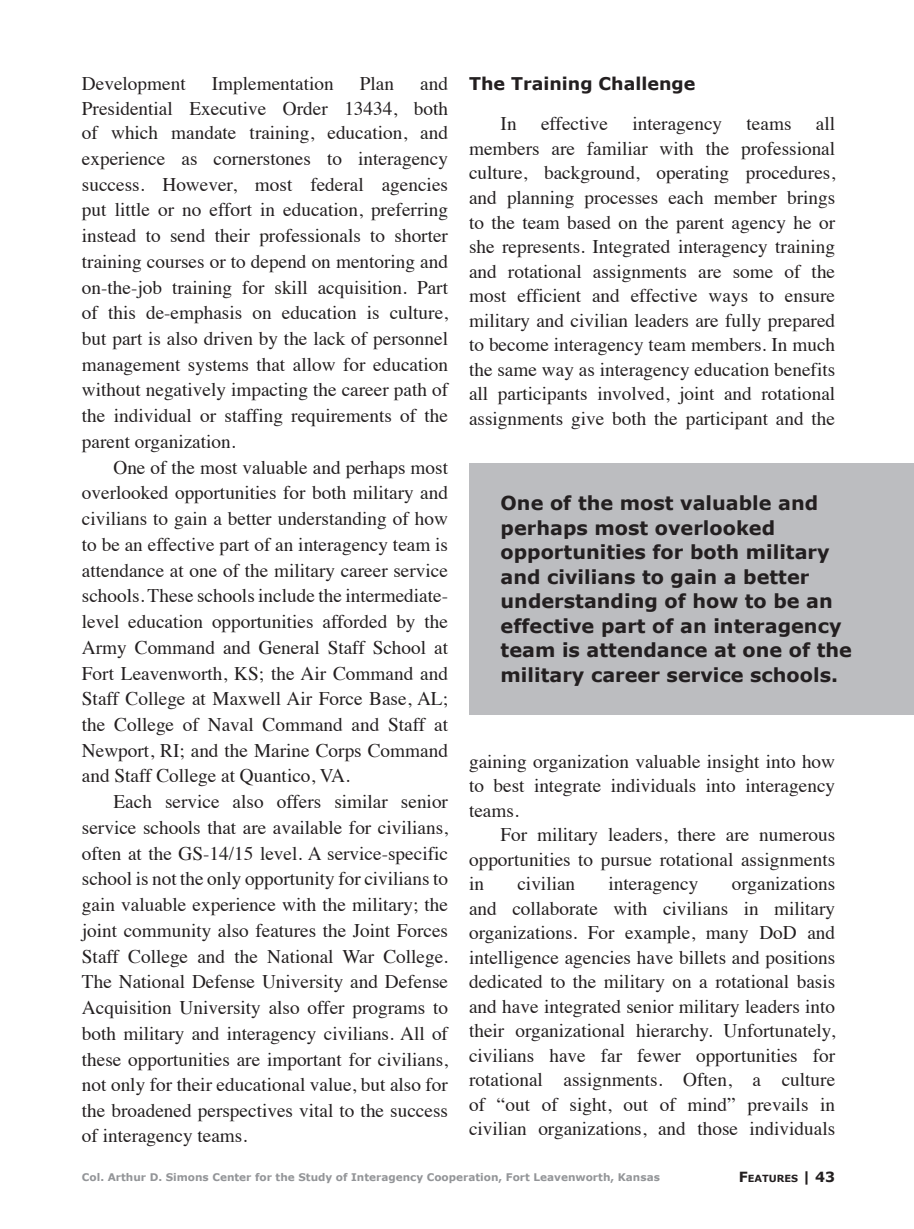
<style>
.page{position:relative;width:914px;height:1229px;background:#fff}
.page>*{position:absolute;margin:0;border:0;box-sizing:border-box;transform-origin:0 0}
.t1{font:19.25px/25.6px "Times";color:#231f20;text-align:justify}
.Right_Pull_Quote{font:700 19.25px/24.5px "Verdana";color:#231f20}
.Subheads{font:700 17.5px "Verdana";color:#231f20}
.t2{font:700 10.5px "Verdana";color:#939598}
.t3{font:700 9.8px "Verdana";color:#231f20}
.s1{font-size:14px}
</style>
<div class="page">
<div style="left:469px;top:463px;width:445px;height:251px;background:#bcbdc0"></div>
<p class="t1" style="left:82px;top:69px;width:105px">Development</p>
<p class="t1" style="left:212px;top:69px;width:123px">Implementation</p>
<p class="t1" style="left:360px;top:69px;width:36px">Plan</p>
<p class="t1" style="left:82px;top:69px;width:367px;text-indent:338px">and Presidential Executive Order 13434, both of which mandate training, education, and experience as cornerstones to interagency success. However, most federal agencies put little or no effort in education, preferring instead to send their professionals to shorter training courses or to depend on mentoring and on-the-job training for skill acquisition. Part of this de-emphasis on education is culture, but part is also driven by the lack of personnel management systems that allow for education without negatively impacting the career path of the individual or staffing requirements of the parent organization.</p>
<p class="t1" style="left:82px;top:452px;width:367px;text-indent:32px">One of the most valuable and perhaps most overlooked opportunities for both military and civilians to gain a better understanding of how to be an effective part of an interagency team is attendance at one of the military career service schools. These schools include the intermediate&shy;level education opportunities afforded by the Army Command and General Staff School at Fort Leavenworth, KS; the Air Command and Staff College at Maxwell Air Force Base, AL; the College of Naval Command and Staff at Newport, RI; and the Marine Corps Command and Staff College at Quantico, VA.</p>
<p class="t1" style="left:82px;top:787px;width:367px;text-indent:32px">Each service also offers similar senior service schools that are available for civilians, often at the GS-14/15 level. A service-specific school is not the only opportunity for civilians to gain valuable experience with the military; the joint community also features the Joint Forces Staff College and the National War College.<br>The National Defense University and Defense Acquisition University also offer programs to both military and interagency civilians. All of these opportunities are important for civilians, not only for their educational value, but also for the broadened perspectives vital to the success of interagency teams.</p>
<p class="Subheads" style="left:469px;top:73px;width:228px">The Training Challenge</p>
<p class="t1" style="left:500px;top:110px;width:18px">In</p>
<p class="t1" style="left:541px;top:110px;width:68px">effective</p>
<p class="t1" style="left:632px;top:110px;width:91px">interagency</p>
<p class="t1" style="left:746px;top:110px;width:46px">teams</p>
<p class="t1" style="left:469px;top:110px;width:367px;line-height:24.5px;text-indent:347px">all members are familiar with the professional culture, background, operating procedures, and planning processes each member brings to the team based on the parent agency he or she represents. Integrated interagency training and rotational assignments are some of the most efficient and effective ways to ensure military and civilian leaders are fully prepared to become interagency team members. In much the same way as interagency education benefits all participants involved, joint and rotational assignments give both the participant and the</p>
<p class="Right_Pull_Quote" style="left:500px;top:490px;width:353px">One of the most valuable and perhaps most overlooked opportunities for both military and civilians to gain a better understanding of how to be an effective part of an interagency team is attendance at one of the military career service schools.</p>
<p class="t1" style="left:469px;top:747px;width:367px;line-height:24.5px">gaining organization valuable insight into how to best integrate individuals into interagency teams.</p>
<p class="t1" style="left:469px;top:821px;width:367px;line-height:24.5px;text-indent:32px">For military leaders, there are numerous opportunities to pursue rotational assignments in</p>
<p class="t1" style="left:517px;top:869px;width:59px">civilian</p>
<p class="t1" style="left:608px;top:869px;width:91px">interagency</p>
<p class="t1" style="left:469px;top:870px;width:367px;line-height:24.5px;text-indent:263px">organizations and collaborate with civilians in military organizations. For example, many DoD and intelligence agencies have billets and positions dedicated to the military on a rotational basis and have integrated senior military leaders into their organizational hierarchy. Unfortunately, civilians have far fewer opportunities for rotational assignments. Often, a culture of “out of sight, out of mind” prevails in civilian organizations, and those individuals</p>
<p class="t2" style="left:82px;top:1170px;width:579px">Col. Arthur D. Simons Center for the Study of Interagency Cooperation, Fort Leavenworth, Kansas</p>
<p class="t3" style="left:738px;top:1171px;width:98px"><span class="s1">F</span>EATURES <span class="s1">|</span> <span class="s1">43</span></p>
</div>
